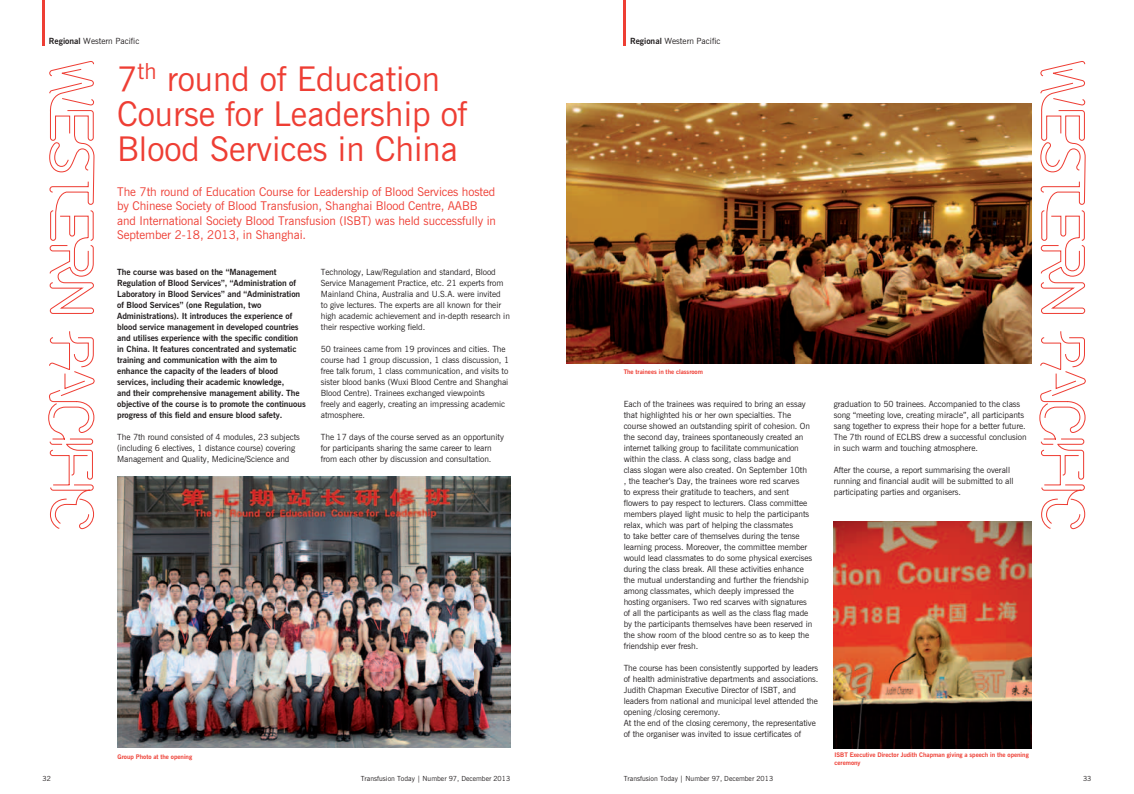
<style>
.page{position:relative;width:1134px;height:794px;background:#fff}
.page>*{position:absolute;margin:0;border:0;box-sizing:border-box;transform-origin:0 0}
.t1{font:34px/35.4px "News Gothic BT";color:#ee3e34}
.t2{font:12px/14.4px "News Gothic BT";letter-spacing:-.005em;color:#ee3e34}
.t3{font:8.5px/11px "News Gothic BT";letter-spacing:-.005em;color:#231f20}
.t4{font:700 8.5px/11px "News Gothic BT";letter-spacing:-.005em;color:#231f20}
.t5{font:7px "News Gothic BT";color:#231f20}
.t6{font:700 6.3px/7.6px "News Gothic BT";letter-spacing:-.005em;color:#ee3e34}
.s1{font-weight:700}
</style>
<div class="page">
<svg style="left:1039px;top:61px;width:47px;height:468px"></svg>
<hr style="left:43px;top:0;width:2px;height:45px;background:#ee3e34">
<svg style="left:48px;top:61px;width:47px;height:468px"></svg>
<hr style="left:624px;top:0;width:2px;height:45px;background:#ee3e34">
<img style="left:117px;top:476px;width:393px;height:272px">
<img style="left:567px;top:103px;width:465px;height:260px">
<img style="left:834px;top:521px;width:198px;height:228px">
<p class="t3" style="left:49px;top:35px;width:92px"><span class="s1">Regional</span> Western Pacific</p>
<h1 class="t1" style="left:117px;top:61px;width:352px">7<sup>th</sup> round of Education<br>Course for Leadership of<br>Blood Services in China</h1>
<p class="t2" style="left:117px;top:184px;width:380px">The 7th round of Education Course for Leadership of Blood Services hosted by Chinese Society of Blood Transfusion, Shanghai Blood Centre, AABB and International Society Blood Transfusion (ISBT) was held successfully in September 2-18, 2013, in Shanghai.</p>
<p class="t4" style="left:117px;top:266px;width:190px">The course was based on the “Management Regulation of Blood Services”, “Administration of Laboratory in Blood Services” and “Administration of Blood Services” (one Regulation, two Administrations). It introduces the experience of blood service management in developed countries and utilises experience with the specific condition in China. It features concentrated and systematic training and communication with the aim to enhance the capacity of the leaders of blood services, including their academic knowledge,<br>and their comprehensive management ability. The objective of the course is to promote the continuous progress of this field and ensure blood safety.</p>
<p class="t3" style="left:117px;top:431px;width:184px">The 7th round consisted of 4 modules, 23 subjects (including 6 electives, 1 distance course) covering<br>Management and Quality, Medicine/Science and</p>
<p class="t3" style="left:321px;top:266px;width:191px">Technology, Law/Regulation and standard, Blood Service Management Practice, etc. 21 experts from Mainland China, Australia and U.S.A. were invited<br>to give lectures. The experts are all known for their high academic achievement and in-depth research in their respective working field.</p>
<p class="t3" style="left:321px;top:343px;width:190px">50 trainees came from 19 provinces and cities. The course had 1 group discussion, 1 class discussion, 1 free talk forum, 1 class communication, and visits to sister blood banks (Wuxi Blood Centre and Shanghai Blood Centre). Trainees exchanged viewpoints<br>freely and eagerly, creating an impressing academic atmosphere.</p>
<p class="t3" style="left:321px;top:431px;width:185px">The 17 days of the course served as an opportunity for participants sharing the same career to learn from each other by discussion and consultation.</p>
<p class="t3" style="left:630px;top:35px;width:92px"><span class="s1">Regional</span> Western Pacific</p>
<p class="t6" style="left:624px;top:368px;width:81px">The trainees in the classroom</p>
<p class="t3" style="left:624px;top:398px;width:190px">Each of the trainees was required to bring an essay that highlighted his or her own specialties. The course showed an outstanding spirit of cohesion. On the second day, trainees spontaneously created an internet talking group to facilitate communication within the class. A class song, class badge and<br>class slogan were also created. On September 10th<br>, the teacher’s Day, the trainees wore red scarves<br>to express their gratitude to teachers, and sent flowers to pay respect to lecturers. Class committee members played light music to help the participants relax, which was part of helping the classmates<br>to take better care of themselves during the tense learning process. Moreover, the committee member would lead classmates to do some physical exercises during the class break. All these activities enhance the mutual understanding and further the friendship among classmates, which deeply impressed the hosting organisers. Two red scarves with signatures of all the participants as well as the class flag made by the participants themselves have been reserved in the show room of the blood centre so as to keep the friendship ever fresh.</p>
<p class="t3" style="left:624px;top:662px;width:196px">The course has been consistently supported by leaders of health administrative departments and associations.<br>Judith Chapman Executive Director of ISBT, and leaders from national and municipal level attended the opening /closing ceremony.<br>At the end of the closing ceremony, the representative of the organiser was invited to issue certificates of</p>
<p class="t3" style="left:834px;top:398px;width:194px">graduation to 50 trainees. Accompanied to the class song “meeting love, creating miracle”, all participants sang together to express their hope for a better future.<br>The 7th round of ECLBS drew a successful conclusion in such warm and touching atmosphere.</p>
<p class="t3" style="left:834px;top:464px;width:181px">After the course, a report summarising the overall running and financial audit will be submitted to all participating parties and organisers.</p>
<p class="t6" style="left:118px;top:753px;width:76px">Group Photo at the opening</p>
<p class="t6" style="left:834px;top:751px;width:196px">ISBT Executive Director Judith Chapman giving a speech in the opening ceremony</p>
<p class="t5" style="left:43px;top:774px;width:10px">32</p>
<p class="t5" style="left:361px;top:774px;width:151px">Transfusion Today | Number 97, December 2013</p>
<p class="t5" style="left:624px;top:774px;width:151px">Transfusion Today | Number 97, December 2013</p>
<p class="t5" style="left:1083px;top:774px;width:10px">33</p>
</div>
